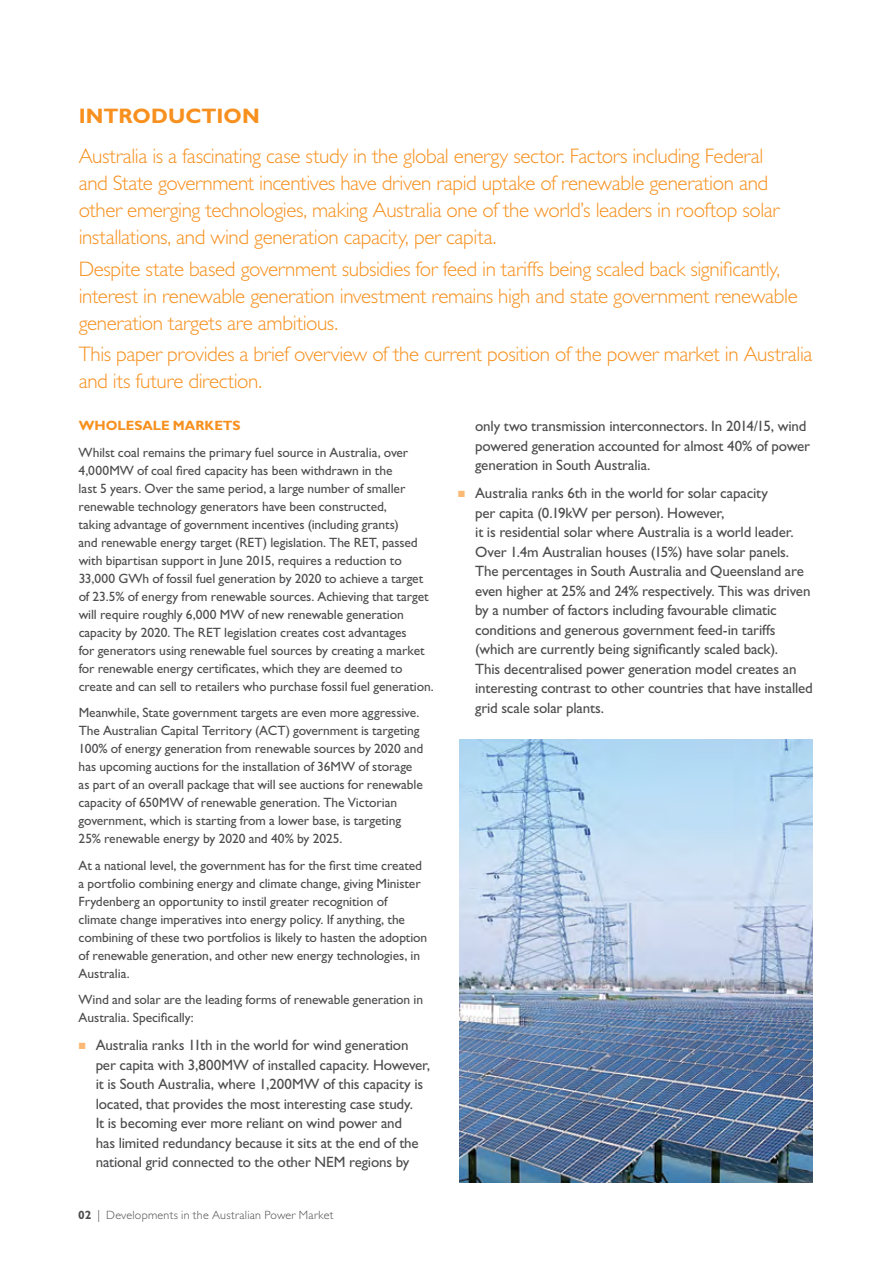
<style>
.page{position:relative;width:893px;height:1263px;background:#fff}
.page>*{position:absolute;margin:0;border:0;box-sizing:border-box;transform-origin:0 0}
.t1{font:300 21px/27px "Gill Sans Std";letter-spacing:-.02em;color:#f7901e}
.t2{font:700 21px "Gill Sans Std";color:#f7901e}
.t3{font:15px/19.5px "Gill Sans Std";letter-spacing:-.01em;color:#4d4d4f}
.t4{font:13.5px/18px "Gill Sans Std";letter-spacing:-.005em;color:#4d4d4f}
.t5{font:700 13.5px "Gill Sans Std";color:#f7901e}
.t6{font:300 12px "Gill Sans Std";letter-spacing:.02em;color:#4d4d4f}
.s1{color:#fcb975}
.s2{font-weight:700}
</style>
<div class="page">
<img style="left:460px;top:740px;width:353px;height:442px">
<h1 class="t2" style="left:79px;top:103px;width:183px">I NTRODUCTION</h1>
<p class="t1" style="left:79px;top:143px;width:702px">Australia is a fascinating case study in the global energy sector. Factors including Federal and State government incentives have driven rapid uptake of renewable generation and other emerging technologies, making Australia one of the world’s leaders in rooftop solar installations, and wind generation capacity, per capita.</p>
<h1 class="t1" style="left:79px;top:255px;width:721px">Despite state based government subsidies for feed in tariffs being scaled back significantly, interest in renewable generation investment remains high and state government renewable generation targets are ambitious.</h1>
<h1 class="t1" style="left:79px;top:341px;width:735px">This paper provides a brief overview of the current position of the power market in Australia and its future direction.</h1>
<p class="t5" style="left:79px;top:418px;width:164px">WHOLESALE MARKETS</p>
<p class="t4" style="left:79px;top:443px;width:357px">Whilst coal remains the primary fuel source in Australia, over 4,000MW of coal fired capacity has been withdrawn in the<br>last 5 years. Over the same period, a large number of smaller renewable technology generators have been constructed,<br>taking advantage of government incentives (including grants)<br>and renewable energy target (RET) legislation. The RET, passed with bipartisan support in June 2015, requires a reduction to 33,000 GWh of fossil fuel generation by 2020 to achieve a target of 23.5% of energy from renewable sources. Achieving that target will require roughly 6,000 MW of new renewable generation capacity by 2020. The RET legislation creates cost advantages<br>for generators using renewable fuel sources by creating a market for renewable energy certificates, which they are deemed to create and can sell to retailers who purchase fossil fuel generation.</p>
<p class="t4" style="left:79px;top:704px;width:346px">Meanwhile, State government targets are even more aggressive.<br>The Australian Capital Territory (ACT) government is targeting 100% of energy generation from renewable sources by 2020 and has upcoming auctions for the installation of 36MW of storage as part of an overall package that will see auctions for renewable capacity of 650MW of renewable generation. The Victorian government, which is starting from a lower base, is targeting 25% renewable energy by 2020 and 40% by 2025.</p>
<p class="t4" style="left:79px;top:856px;width:350px">At a national level, the government has for the first time created a portfolio combining energy and climate change, giving Minister Frydenberg an opportunity to instil greater recognition of climate change imperatives into energy policy. If anything, the combining of these two portfolios is likely to hasten the adoption of renewable generation, and other new energy technologies, in Australia.</p>
<p class="t4" style="left:79px;top:991px;width:346px">Wind and solar are the leading forms of renewable generation in<br>Australia. Specifically:</p>
<p class="t3" style="left:96px;top:1035px;width:336px;text-indent:-17px"><span class="s1">■</span> Australia ranks 11th in the world for wind generation per capita with 3,800MW of installed capacity. However, it is South Australia, where 1,200MW of this capacity is located, that provides the most interesting case study.<br>It is becoming ever more reliant on wind power and<br>has limited redundancy because it sits at the end of the national grid connected to the other NE M regions by</p>
<p class="t3" style="left:475px;top:416px;width:336px">only two transmission interconnectors. In 2014/15, wind powered generation accounted for almost 40% of power generation in South Australia.</p>
<p class="t3" style="left:475px;top:483px;width:339px;text-indent:-17px"><span class="s1">■</span> Australia ranks 6th in the world for solar capacity<br>per capita (0.19kW per person). H owever,<br>it is residential solar where Australia is a world leader.<br>Over 1.4m Australian houses (15%) have solar panels.<br>The percentages in South Australia and Queensland are even higher at 25% and 24% respectively. This was driven by a number of factors including favourable climatic conditions and generous government feed-in tariffs (which are currently being significantly scaled back).<br>This decentralised power generation model creates an interesting contrast to other countries that have installed grid scale solar plants.</p>
<p class="t6" style="left:78px;top:1208px;width:257px"><span class="s2">02</span> | Developments in the Australian Power Market</p>
</div>
